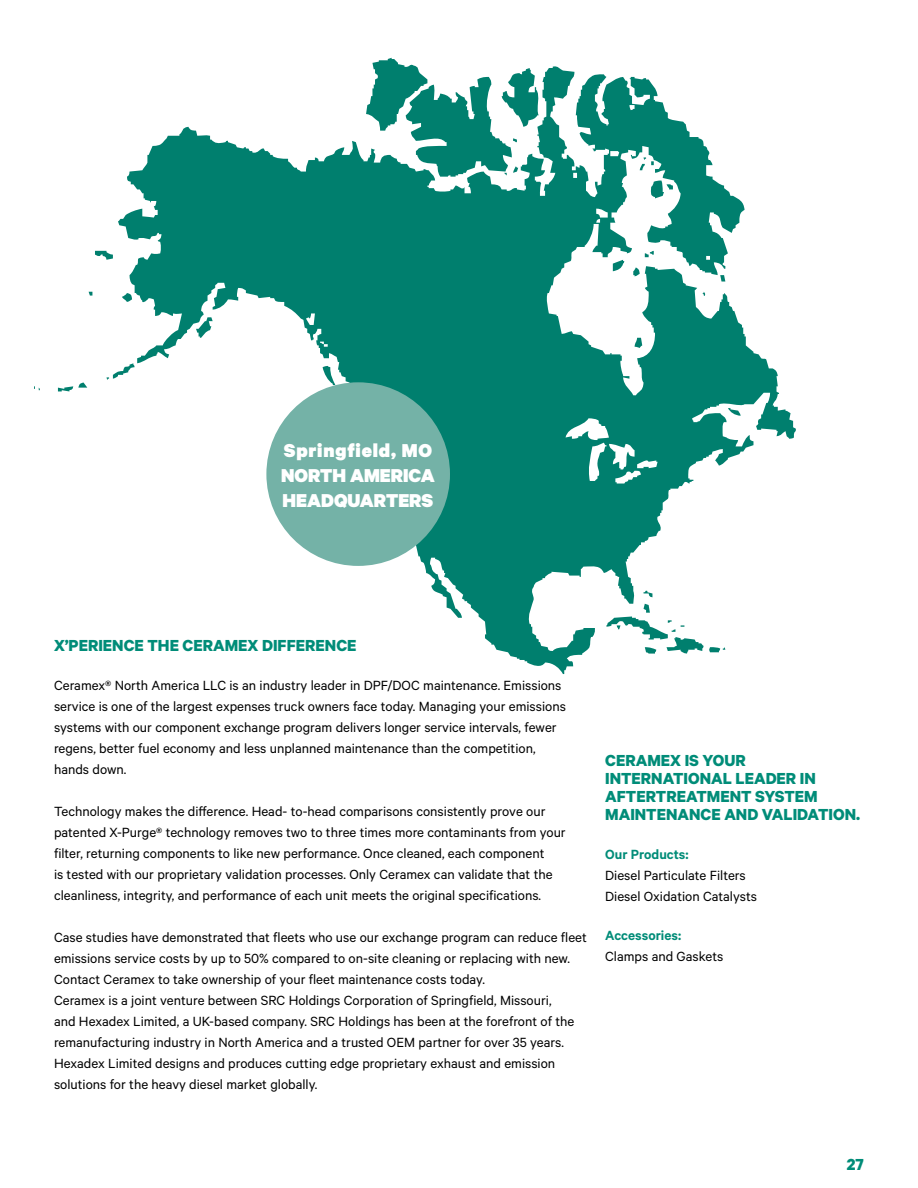
<style>
.page{position:relative;width:918px;height:1188px;background:#fff}
.page>*{position:absolute;margin:0;border:0;box-sizing:border-box;transform-origin:0 0}
.t1{font:900 21px/25.2px "Calibre";color:#fff}
.t2{font:700 18px/18px "Calibre";color:#008c78}
.t3{font:15px/21px "Calibre";color:#000}
.t4{font:600 15px "Calibre";color:#008c78}
</style>
<div class="page">
<svg style="left:38px;top:58px;width:758px;height:616px"></svg>
<div style="left:266px;top:382px;width:184px;height:184px;background:#74b2a7;border-radius:50%"></div>
<h1 class="t1" style="left:281px;top:437px;width:155px">Springfield, MO<br>NORTH AMERICA<br>HEADQUARTERS</h1>
<p class="t2" style="left:54px;top:636px;width:304px">X’PERIENCE THE CERAMEX DIFFERENCE</p>
<p class="t3" style="left:54px;top:674px;width:513px">Ceramex® North America LLC is an industry leader in DPF/DOC maintenance. Emissions service is one of the largest expenses truck owners face today. Managing your emissions systems with our component exchange program delivers longer service intervals, fewer regens, better fuel economy and less unplanned maintenance than the competition, hands down.</p>
<p class="t3" style="left:54px;top:800px;width:513px">Technology makes the difference. Head- to-head comparisons consistently prove our patented X-Purge® technology removes two to three times more contaminants from your filter, returning components to like new performance. Once cleaned, each component<br>is tested with our proprietary validation processes. Only Ceramex can validate that the cleanliness, integrity, and performance of each unit meets the original specifications.</p>
<p class="t3" style="left:54px;top:926px;width:534px">Case studies have demonstrated that fleets who use our exchange program can reduce fleet emissions service costs by up to 50% compared to on-site cleaning or replacing with new.<br>Contact Ceramex to take ownership of your fleet maintenance costs today.<br>Ceramex is a joint venture between SRC Holdings Corporation of Springfield, Missouri,<br>and Hexadex Limited, a UK-based company. SRC Holdings has been at the forefront of the remanufacturing industry in North America and a trusted OEM partner for over 35 years.<br>Hexadex Limited designs and produces cutting edge proprietary exhaust and emission solutions for the heavy diesel market globally.</p>
<p class="t2" style="left:605px;top:751px;width:256px">CERAMEX IS YOUR<br>INTERNATIONAL LEADER IN<br>AFTERTREATMENT SYSTEM<br>MAINTENANCE AND VALIDATION.</p>
<p class="t4" style="left:605px;top:846px;width:85px">Our Products:</p>
<p class="t3" style="left:605px;top:865px;width:153px">Diesel Particulate Filters<br>Diesel Oxidation Catalysts</p>
<p class="t4" style="left:605px;top:927px;width:77px">Accessories:</p>
<p class="t3" style="left:605px;top:946px;width:120px">Clamps and Gaskets</p>
<p class="t2" style="left:847px;top:1155px;width:19px">27</p>
</div>
